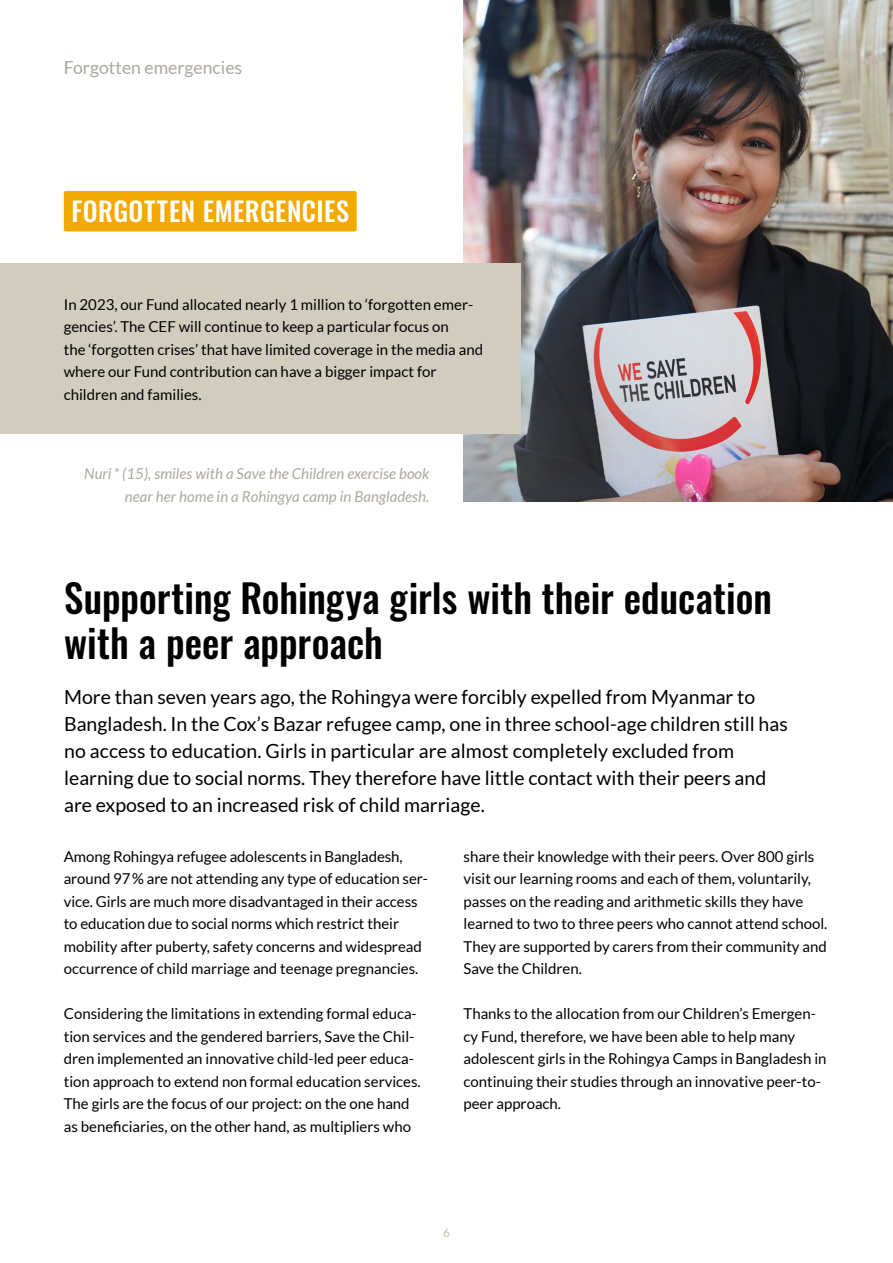
<style>
.page{position:relative;width:893px;height:1263px;background:#fff}
.page>*{position:absolute;margin:0;border:0;box-sizing:border-box;transform-origin:0 0}
.t1{font:500 39px/45px "Oswald";color:#000}
.t2{font:500 26.4px "Oswald";letter-spacing:.02em;color:#fff}
.t3{font:19.5px/27px "Lato";color:#000}
.t4{font:18px "Lato";color:#aca89d}
.t5{font:15px/22.5px "Lato";color:#000}
.t6{font:italic 15px/22.5px "Lato";letter-spacing:.005em;color:#aca89d;text-align:right}
.t7{font:700 12px "Lato";color:#d1ccbd}
</style>
<div class="page">
<img style="left:463px;top:0;width:430px;height:501px">
<div style="left:64px;top:191px;width:293px;height:40px;background:#f2a900;border-radius:2px"></div>
<div style="left:0;top:264px;width:521px;height:170px;background:#d1ccbd"></div>
<p class="t4" style="left:64px;top:57px;width:180px">Forgotten emergencies</p>
<h2 class="t2" style="left:71px;top:188px;width:279px">FORGOTTEN EMERGENCIES</h2>
<p class="t5" style="left:64px;top:293px;width:421px">In 2023, our Fund allocated nearly 1 million to ‘forgotten emer&shy;gencies’. The CEF will continue to keep a particular focus on<br>the ‘forgotten crises’ that have limited coverage in the media and where our Fund contribution can have a bigger impact for children and families.</p>
<p class="t6" style="left:84px;top:463px;width:347px">Nuri* (15), smiles with a Save the Children exercise book near her home in a Rohingya camp in Bangladesh.</p>
<h1 class="t1" style="left:64px;top:572px;width:709px">Supporting Rohingya girls with their education with a peer approach</h1>
<p class="t3" style="left:64px;top:683px;width:725px">More than seven years ago, the Rohingya were forcibly expelled from Myanmar to Bangladesh. In the Cox’s Bazar refugee camp, one in three school-age children still has no access to education. Girls in particular are almost completely excluded from learning due to social norms. They therefore have little contact with their peers and are exposed to an increased risk of child marriage.</p>
<p class="t5" style="left:64px;top:845px;width:366px">Among Rohingya refugee adolescents in Bangladesh, around 97 % are not attending any type of education ser&shy;vice. Girls are much more disadvantaged in their access to education due to social norms which restrict their mobility after puberty, safety concerns and widespread occurrence of child marriage and teenage pregnancies.</p>
<p class="t5" style="left:64px;top:1002px;width:358px">Considering the limitations in extending formal educa&shy;tion services and the gendered barriers, Save the Chil&shy;dren implemented an innovative child-led peer educa&shy;tion approach to extend non formal education services.<br>The girls are the focus of our project: on the one hand as beneficiaries, on the other hand, as multipliers who</p>
<p class="t5" style="left:463px;top:845px;width:365px">share their knowledge with their peers. Over 800 girls visit our learning rooms and each of them, voluntarily, passes on the reading and arithmetic skills they have learned to two to three peers who cannot attend school.<br>They are supported by carers from their community and Save the Children.</p>
<p class="t5" style="left:463px;top:1002px;width:365px">Thanks to the allocation from our Children’s Emergen&shy;cy Fund, therefore, we have been able to help many adolescent girls in the Rohingya Camps in Bangladesh in continuing their studies through an innovative peer-to&shy;peer approach.</p>
<p class="t7" style="left:443px;top:1225px;width:8px">6</p>
</div>
